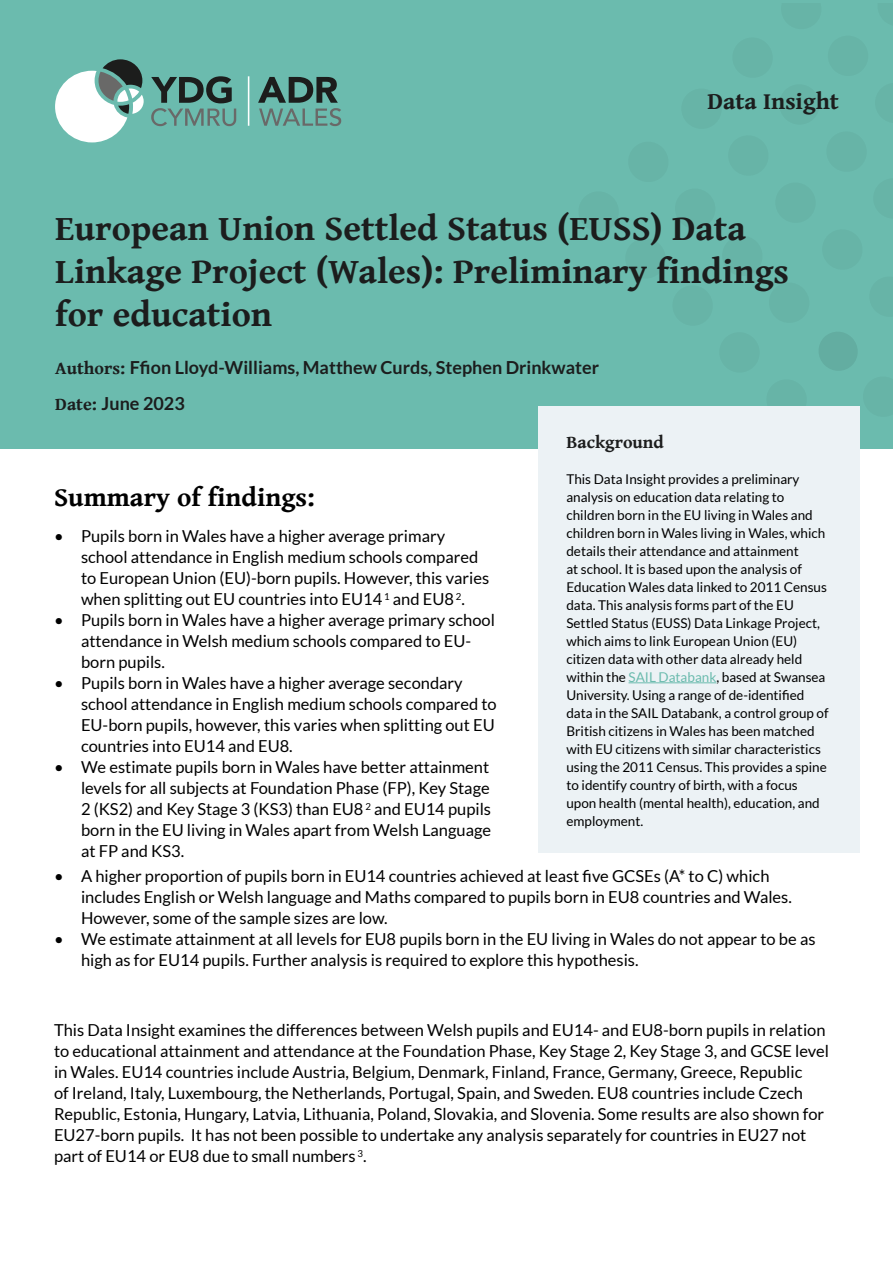
<style>
.page{position:relative;width:893px;height:1263px;background:#fff}
.page>*{position:absolute;margin:0;border:0;box-sizing:border-box;transform-origin:0 0}
.t1{font:700 36px/43.2px "Gentium Book Basic";color:#1c1d1d}
.t2{font:700 27px "Gentium Book Basic";color:#000}
.t3{font:700 24px "Gentium Book Basic";color:#1c1d1d}
.t4{font:700 18px/36px "Lato";color:#1c1d1d}
.t5{font:700 18px "Gentium Book Basic";color:#1c1d1d}
.t6{font:16.5px/21px "Lato";color:#000}
.t7{font:13.5px/18px "Lato";color:#000}
.s1{font-family:"Gentium Book Basic"}
.s2{color:#6bbbae}
</style>
<div class="page">
<div style="left:0;top:0;width:893px;height:449px;background:#6bbbae"></div>
<svg style="left:819px;top:332px;width:38px;height:39px"></svg>
<svg style="left:55px;top:59px;width:89px;height:83px"></svg>
<svg style="left:151px;top:76px;width:85px;height:50px"></svg>
<svg style="left:258px;top:77px;width:83px;height:49px"></svg>
<hr style="left:248px;top:76px;width:1px;height:50px;background:#fff">
<div style="left:538px;top:406px;width:322px;height:447px;background:#ecf2f5"></div>
<hr style="left:628px;top:682px;width:88px;height:1px;background:#6bbbae">
<h3 class="t3" style="left:707px;top:83px;width:133px">Data Insight</h3>
<h1 class="t1" style="left:55px;top:205px;width:735px">European Union Settled Status (EUSS) Data<br>Linkage Project (Wales): Preliminary findings for education</h1>
<p class="t4" style="left:55px;top:349px;width:545px"><span class="s1">Authors:</span> Ffion Lloyd-Williams, Matthew Curds, Stephen Drinkwater<br><span class="s1">Date:</span> June 2023</p>
<h2 class="t2" style="left:54px;top:477px;width:262px">Summary of findings:</h2>
<p class="t6" style="left:81px;top:526px;width:410px;text-indent:-27px">• Pupils born in Wales have a higher average primary school attendance in English medium schools compared to European Union (EU)-born pupils. However, this varies when splitting out EU countries into EU14 <sup>1</sup> and EU8 <sup>2</sup>.</p>
<p class="t6" style="left:81px;top:610px;width:415px;text-indent:-27px">• Pupils born in Wales have a higher average primary school attendance in Welsh medium schools compared to EU&shy;born pupils.</p>
<p class="t6" style="left:81px;top:673px;width:417px;text-indent:-27px">• Pupils born in Wales have a higher average secondary school attendance in English medium schools compared to EU-born pupils, however, this varies when splitting out EU countries into EU14 and EU8.</p>
<p class="t6" style="left:81px;top:757px;width:412px;text-align:justify;text-indent:-27px">• We estimate pupils born in Wales have better attainment levels for all subjects at Foundation Phase (FP), Key Stage 2 (KS2) and Key Stage 3 (KS3) than EU8 <sup>2</sup> and EU14 pupils born in the EU living in Wales apart from Welsh Language at FP and KS3.</p>
<p class="t5" style="left:566px;top:428px;width:99px">Background</p>
<p class="t7" style="left:566px;top:470px;width:264px">This Data Insight provides a preliminary analysis on education data relating to children born in the EU living in Wales and children born in Wales living in Wales, which details their attendance and attainment<br>at school. It is based upon the analysis of Education Wales data linked to 2011 Census data. This analysis forms part of the EU Settled Status (EUSS) Data Linkage Project, which aims to link European Union (EU) citizen data with other data already held within the <span class="s2">SAIL Databank</span>, based at Swansea University. Using a range of de-identified data in the SAIL Databank, a control group of British citizens in Wales has been matched with EU citizens with similar characteristics using the 2011 Census. This provides a spine to identify country of birth, with a focus upon health (mental health), education, and employment.</p>
<p class="t6" style="left:81px;top:865px;width:712px;text-indent:-27px">• A higher proportion of pupils born in EU14 countries achieved at least five GCSEs (A* to C) which includes English or Welsh language and Maths compared to pupils born in EU8 countries and Wales.<br>However, some of the sample sizes are low.</p>
<p class="t6" style="left:81px;top:928px;width:736px;text-indent:-27px">• We estimate attainment at all levels for EU8 pupils born in the EU living in Wales do not appear to be as high as for EU14 pupils. Further analysis is required to explore this hypothesis.</p>
<p class="t6" style="left:54px;top:1019px;width:776px">This Data Insight examines the differences between Welsh pupils and EU14- and EU8-born pupils in relation to educational attainment and attendance at the Foundation Phase, Key Stage 2, Key Stage 3, and GCSE level in Wales. EU14 countries include Austria, Belgium, Denmark, Finland, France, Germany, Greece, Republic<br>of Ireland, Italy, Luxembourg, the Netherlands, Portugal, Spain, and Sweden. EU8 countries include Czech Republic, Estonia, Hungary, Latvia, Lithuania, Poland, Slovakia, and Slovenia. Some results are also shown for EU27-born pupils. It has not been possible to undertake any analysis separately for countries in EU27 not part of EU14 or EU8 due to small numbers <sup>3</sup>.</p>
</div>
